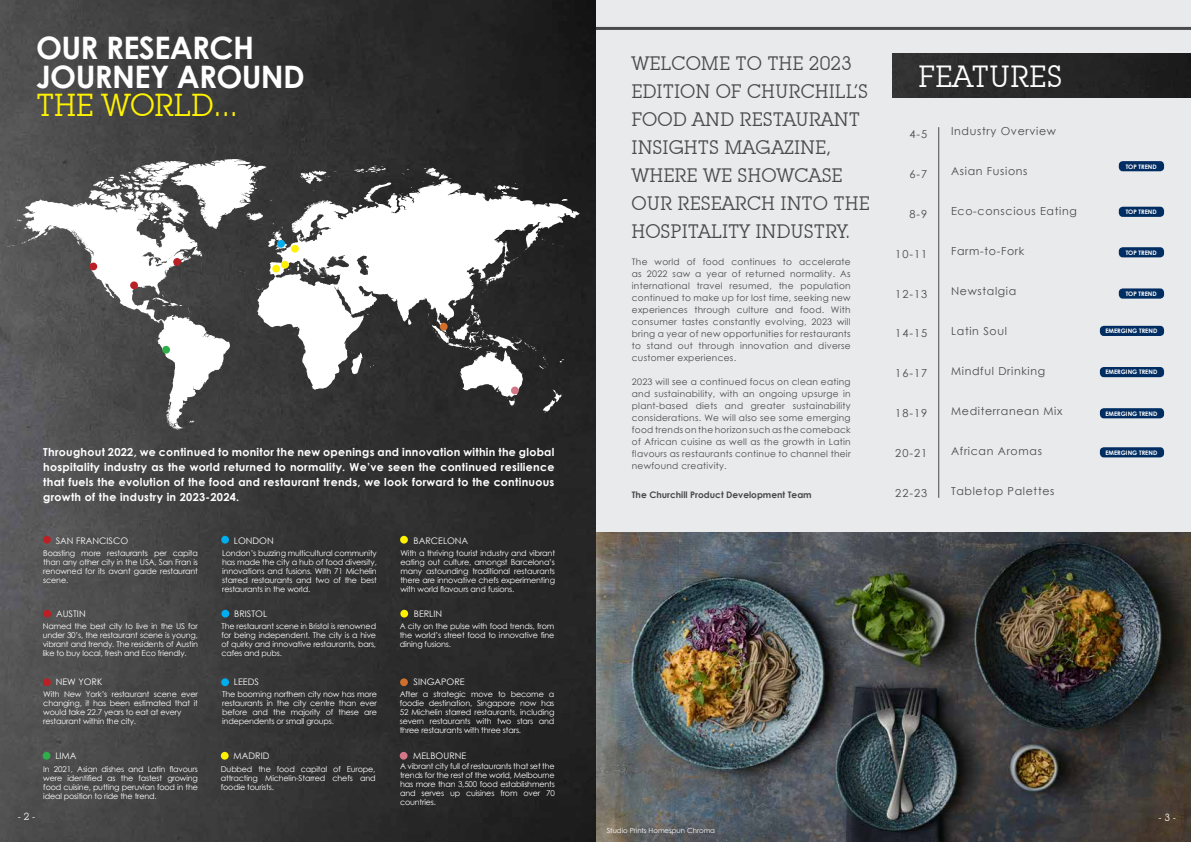
<style>
.page{position:relative;width:1191px;height:842px;background:#e9eaeb}
.page>*{position:absolute;margin:0;border:0;box-sizing:border-box;transform-origin:0 0}
.t1{font:700 31px/28.5px "Century Gothic";letter-spacing:-.02em;color:#fff}
.t2{font:31px "Lubalin Graph IT Cby BT";letter-spacing:-.02em;color:#fff200}
.t3{font:29.9px "Lubalin Graph IT Cby BT";color:#fff}
.t4{font:19px/28px "Lubalin Graph IT Cby BT";color:#4a4a4d}
.t5{font:700 11px/15px "Century Gothic";letter-spacing:.025em;color:#fff;text-align:justify}
.t6{font:11px "Century Gothic";letter-spacing:.06em;color:#4a4a4d}
.t7{font:10px "Lubalin Graph IT Cby BT";color:#fff}
.t8{font:9px/12px "Century Gothic";letter-spacing:.03em;color:#4a4a4d;text-align:justify}
.t9{font:9px "Century Gothic";color:#fff}
.t10{font:700 9px "Century Gothic";color:#4a4a4d}
.t11{font:8px/9px "Century Gothic";letter-spacing:-.02em;color:#fff;text-align:justify}
.t12{font:7px "Century Gothic";color:#fff}
.t13{font:700 6.1px "Century Gothic";color:#fff}
</style>
<div class="page">
<img style="left:892px;top:54px;width:299px;height:43px">
<img style="left:595px;top:533px;width:596px;height:309px">
<hr style="left:595px;top:27px;width:596px;height:3px;background:#4a4a4d">
<img style="left:0;top:0;width:595px;height:842px">
<svg style="left:7px;top:159px;width:573px;height:271px;background:#757575"></svg>
<div style="left:130px;top:281px;width:8px;height:8px;background:#bb2025;border-radius:50%"></div>
<div style="left:277px;top:240px;width:8px;height:8px;background:#00aeef;border-radius:50%"></div>
<div style="left:173px;top:258px;width:8px;height:8px;background:#bb2025;border-radius:50%"></div>
<div style="left:291px;top:245px;width:8px;height:8px;background:#fff200;border-radius:50%"></div>
<div style="left:511px;top:387px;width:8px;height:7px;background:#d37688;border-radius:50%"></div>
<div style="left:440px;top:323px;width:7px;height:7px;background:#d0702c;border-radius:50%"></div>
<div style="left:272px;top:265px;width:8px;height:8px;background:#fff200;border-radius:50%"></div>
<div style="left:89px;top:263px;width:8px;height:7px;background:#bb2025;border-radius:50%"></div>
<div style="left:281px;top:261px;width:8px;height:8px;background:#fff200;border-radius:50%"></div>
<div style="left:162px;top:346px;width:8px;height:8px;background:#2eaf4a;border-radius:50%"></div>
<div style="left:43px;top:536px;width:8px;height:8px;background:#bb2025;border-radius:50%"></div>
<div style="left:43px;top:610px;width:8px;height:7px;background:#bb2025;border-radius:50%"></div>
<div style="left:43px;top:678px;width:8px;height:8px;background:#bb2025;border-radius:50%"></div>
<div style="left:43px;top:752px;width:7px;height:8px;background:#2eaf4a;border-radius:50%"></div>
<div style="left:221px;top:536px;width:8px;height:8px;background:#00aeef;border-radius:50%"></div>
<div style="left:221px;top:610px;width:8px;height:7px;background:#00aeef;border-radius:50%"></div>
<div style="left:221px;top:678px;width:8px;height:8px;background:#00aeef;border-radius:50%"></div>
<div style="left:221px;top:752px;width:8px;height:8px;background:#fff200;border-radius:50%"></div>
<div style="left:400px;top:536px;width:8px;height:8px;background:#fff200;border-radius:50%"></div>
<div style="left:400px;top:610px;width:8px;height:7px;background:#fff200;border-radius:50%"></div>
<div style="left:400px;top:678px;width:8px;height:8px;background:#d0702c;border-radius:50%"></div>
<div style="left:400px;top:752px;width:7px;height:8px;background:#d37688;border-radius:50%"></div>
<hr style="left:938px;top:127px;width:1px;height:371px;background:#4a4a4d">
<div style="left:1118px;top:161px;width:46px;height:10px;background:#002d62;border-radius:4px"></div>
<div style="left:1099px;top:367px;width:65px;height:10px;background:#002d62;border-radius:4px"></div>
<div style="left:1099px;top:326px;width:65px;height:10px;background:#002d62;border-radius:4px"></div>
<div style="left:1099px;top:447px;width:65px;height:10px;background:#002d62;border-radius:4px"></div>
<div style="left:1118px;top:207px;width:46px;height:10px;background:#002d62;border-radius:4px"></div>
<div style="left:1118px;top:247px;width:46px;height:10px;background:#002d62;border-radius:4px"></div>
<div style="left:1118px;top:288px;width:46px;height:11px;background:#002d62;border-radius:4px"></div>
<div style="left:1099px;top:408px;width:65px;height:10px;background:#002d62;border-radius:4px"></div>
<h1 class="t1" style="left:36px;top:32px;width:270px">OUR RESEARCH<br>JOURNEY AROUND</h1>
<h1 class="t2" style="left:36px;top:86px;width:204px">THE WORLD...</h1>
<p class="t5" style="left:43px;top:443px;width:512px">Throughout 2022, we continued to monitor the new openings and innovation within the global hospitality industry as the world returned to normality. We’ve seen the continued resilience that fuels the evolution of the food and restaurant trends, we look forward to the continuous growth of the industry in 2023-2024.</p>
<p class="t9" style="left:56px;top:534px;width:74px">SAN FRANCISCO</p>
<p class="t9" style="left:234px;top:534px;width:41px">LONDON</p>
<p class="t9" style="left:413px;top:534px;width:56px">BARCELONA</p>
<p class="t11" style="left:43px;top:548px;width:156px">Boasting more restaurants per capita than any other city in the USA, San Fran is renowned for its avant garde restaurant scene.</p>
<p class="t11" style="left:222px;top:548px;width:156px">London’s buzzing multicultural community has made the city a hub of food diversity, innovations and fusions. With 71 Michelin starred restaurants and two of the best restaurants in the world.</p>
<p class="t11" style="left:400px;top:548px;width:156px">With a thriving tourist industry and vibrant eating out culture, amongst Barcelona’s many astounding traditional restaurants there are innovative chefs experimenting with world flavours and fusions.</p>
<p class="t9" style="left:56px;top:607px;width:31px">AUSTIN</p>
<p class="t9" style="left:234px;top:607px;width:34px">BRISTOL</p>
<p class="t9" style="left:414px;top:607px;width:30px">BERLIN</p>
<p class="t11" style="left:43px;top:621px;width:157px">Named the best city to live in the US for under 30’s, the restaurant scene is young, vibrant and trendy. The residents of Austin like to buy local, fresh and Eco friendly.</p>
<p class="t9" style="left:56px;top:675px;width:48px">NEW YORK</p>
<p class="t11" style="left:43px;top:690px;width:156px;text-align:left">With New York’s restaurant scene ever changing, it has been estimated that it would take 22.7 years to eat at every restaurant within the city.</p>
<p class="t9" style="left:55px;top:749px;width:23px">LIMA</p>
<p class="t11" style="left:43px;top:765px;width:156px">In 2021, Asian dishes and Latin flavours were identified as the fastest growing food cuisine, putting peruvian food in the ideal position to ride the trend.</p>
<p class="t11" style="left:221px;top:621px;width:156px">The restaurant scene in Bristol is renowned for being independent. The city is a hive of quirky and innovative restaurants, bars, cafes and pubs.</p>
<p class="t11" style="left:222px;top:690px;width:156px">The booming northern city now has more restaurants in the city centre than ever before and the majority of these are independents or small groups.</p>
<p class="t9" style="left:234px;top:675px;width:26px">LEEDS</p>
<p class="t9" style="left:234px;top:749px;width:37px">MADRID</p>
<p class="t11" style="left:221px;top:765px;width:156px">Dubbed the food capital of Europe, attracting Michelin-Starred chefs and foodie tourists.</p>
<p class="t11" style="left:400px;top:621px;width:156px">A city on the pulse with food trends, from the world’s street food to innovative fine dining fusions.</p>
<p class="t9" style="left:413px;top:675px;width:53px">SINGAPORE</p>
<p class="t11" style="left:400px;top:690px;width:156px">After a strategic move to become a foodie destination, Singapore now has 52 Michelin starred restaurants, including severn restaurants with two stars and three restaurants with three stars.</p>
<p class="t11" style="left:400px;top:762px;width:156px">A vibrant city full of restaurants that set the trends for the rest of the world, Melbourne has more than 3,500 food establishments and serves up cuisines from over 70 countries.</p>
<p class="t9" style="left:413px;top:749px;width:55px">MELBOURNE</p>
<p class="t7" style="left:18px;top:810px;width:19px">- 2 -</p>
<h3 class="t4" style="left:631px;top:49px;width:240px">WELCOME TO THE 2023<br>EDITION OF CHURCHILL’S<br>FOOD AND RESTAURANT<br>INSIGHTS MAGAZINE,<br>WHERE WE SHOWCASE<br>OUR RESEARCH INTO THE<br>HOSPITALITY INDUSTRY.</h3>
<p class="t8" style="left:632px;top:256px;width:220px">The world of food continues to accelerate as 2022 saw a year of returned normality. As international travel resumed, the population continued to make up for lost time, seeking new experiences through culture and food. With consumer tastes constantly evolving, 2023 will bring a year of new opportunities for restaurants to stand out through innovation and diverse customer experiences.</p>
<p class="t8" style="left:632px;top:376px;width:220px">2023 will see a continued focus on clean eating and sustainability, with an ongoing upsurge in plant-based diets and greater sustainability considerations. We will also see some emerging food trends on the horizon such as the comeback of African cuisine as well as the growth in Latin flavours as restaurants continue to channel their newfound creativity.</p>
<p class="t10" style="left:632px;top:488px;width:181px">The Churchill Product Development Team</p>
<h2 class="t3" style="left:918px;top:58px;width:146px">FEATURES</h2>
<h3 class="t6" style="left:909px;top:126px;width:19px">4-5</h3>
<h3 class="t6" style="left:909px;top:166px;width:19px">6-7</h3>
<h3 class="t6" style="left:909px;top:206px;width:19px">8-9</h3>
<h3 class="t6" style="left:895px;top:246px;width:33px">10-11</h3>
<h3 class="t6" style="left:895px;top:286px;width:33px">12-13</h3>
<h3 class="t6" style="left:895px;top:325px;width:33px">14-15</h3>
<h3 class="t6" style="left:895px;top:365px;width:33px">16-17</h3>
<h3 class="t6" style="left:895px;top:405px;width:33px">18-19</h3>
<h3 class="t6" style="left:895px;top:445px;width:33px">20-21</h3>
<h3 class="t6" style="left:895px;top:485px;width:33px">22-23</h3>
<h3 class="t6" style="left:951px;top:124px;width:106px">Industry Overview</h3>
<h3 class="t6" style="left:951px;top:164px;width:78px">Asian Fusions</h3>
<h3 class="t6" style="left:951px;top:204px;width:127px">Eco-conscious Eating</h3>
<h3 class="t6" style="left:951px;top:244px;width:75px">Farm-to-Fork</h3>
<h3 class="t6" style="left:951px;top:284px;width:67px">Newstalgia</h3>
<h3 class="t6" style="left:951px;top:324px;width:57px">Latin Soul</h3>
<h3 class="t6" style="left:951px;top:364px;width:96px">Mindful Drinking</h3>
<h3 class="t6" style="left:951px;top:404px;width:113px">Mediterranean Mix</h3>
<h3 class="t6" style="left:951px;top:444px;width:92px">African Aromas</h3>
<h3 class="t6" style="left:951px;top:484px;width:105px">Tabletop Palettes</h3>
<p class="t13" style="left:1125px;top:162px;width:33px">TOP TREND</p>
<p class="t13" style="left:1125px;top:207px;width:33px">TOP TREND</p>
<p class="t13" style="left:1125px;top:248px;width:33px">TOP TREND</p>
<p class="t13" style="left:1125px;top:289px;width:33px">TOP TREND</p>
<p class="t13" style="left:1105px;top:326px;width:53px">EMERGING TREND</p>
<p class="t13" style="left:1105px;top:368px;width:53px">EMERGING TREND</p>
<p class="t13" style="left:1105px;top:409px;width:53px">EMERGING TREND</p>
<p class="t13" style="left:1105px;top:448px;width:53px">EMERGING TREND</p>
<p class="t12" style="left:607px;top:826px;width:110px">Studio Prints Homespun Chroma</p>
<p class="t7" style="left:1158px;top:812px;width:19px">- 3 -</p>
</div>
